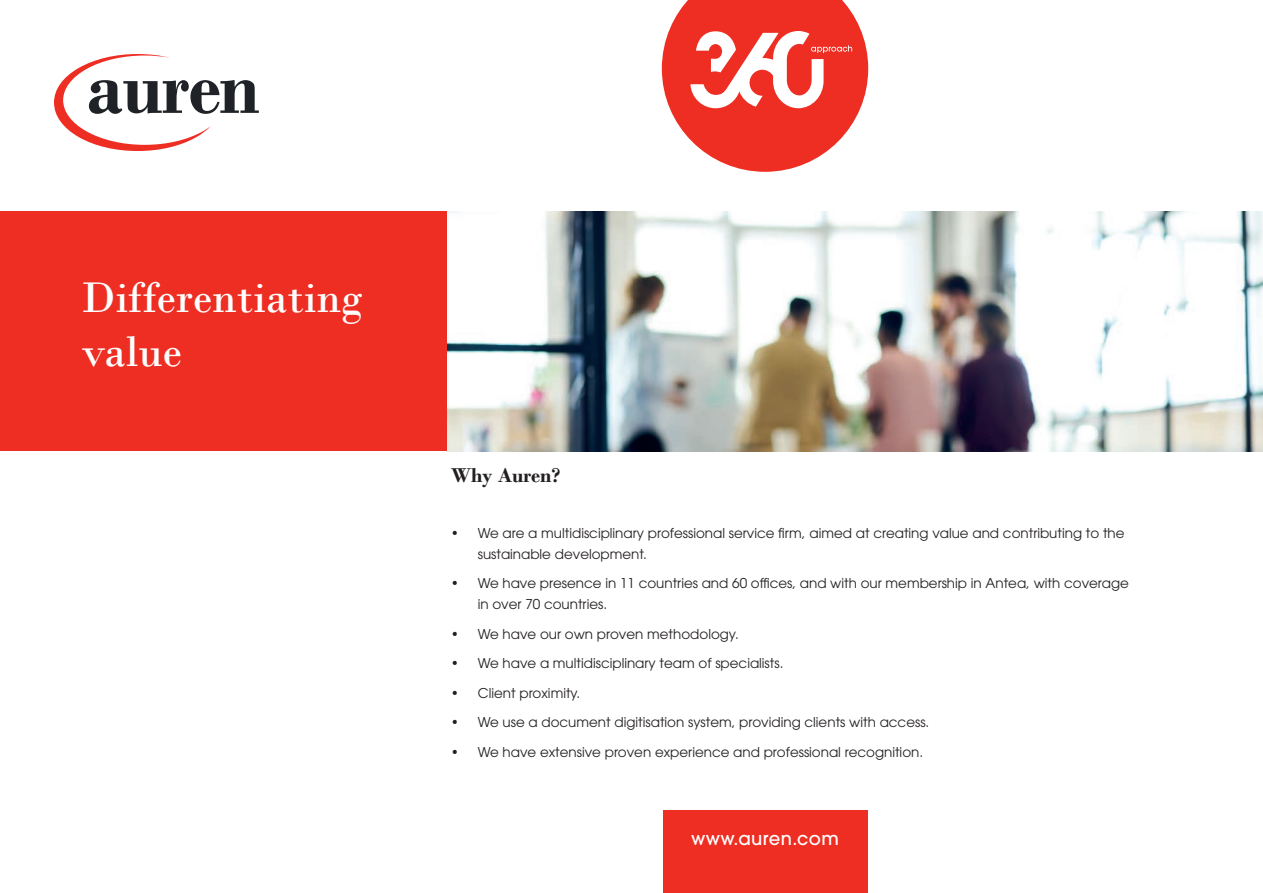
<style>
.page{position:relative;width:1263px;height:893px;background:#fff}
.page>*{position:absolute;margin:0;border:0;box-sizing:border-box;transform-origin:0 0}
.t1{font:45px/54px "Bodoni";color:#fff}
.t2{font:700 21px "Bodoni";color:#231f20}
.t3{font:500 18px "ITC Avant Garde Pro";letter-spacing:.02em;color:#fff}
.t4{font:13.5px/21px "ITC Avant Garde Pro";color:#231f20}
</style>
<div class="page">
<svg style="left:54px;top:54px;width:205px;height:97px"></svg>
<img style="left:446px;top:211px;width:817px;height:240px">
<div style="left:0;top:211px;width:446px;height:240px;background:#ee2e22"></div>
<div style="left:663px;top:810px;width:204px;height:83px;background:#ee2e22"></div>
<svg style="left:662px;top:0;width:206px;height:172px"></svg>
<h1 class="t1" style="left:81px;top:270px;width:283px">Differentiating value</h1>
<h2 class="t2" style="left:451px;top:462px;width:111px">Why Auren?</h2>
<p class="t4" style="left:478px;top:522px;width:648px;text-indent:-27px">• We are a multidisciplinary professional service firm, aimed at creating value and contributing to the sustainable development.</p>
<p class="t4" style="left:478px;top:573px;width:653px;text-indent:-27px">• We have presence in 11 countries and 60 offices, and with our membership in Antea, with coverage in over 70 countries.</p>
<p class="t4" style="left:451px;top:623px;width:289px">• We have our own proven methodology.</p>
<p class="t4" style="left:451px;top:653px;width:334px">• We have a multidisciplinary team of specialists.</p>
<p class="t4" style="left:451px;top:682px;width:131px">• Client proximity.</p>
<p class="t4" style="left:451px;top:712px;width:480px">• We use a document digitisation system, providing clients with access.</p>
<p class="t4" style="left:451px;top:741px;width:474px">• We have extensive proven experience and professional recognition.</p>
<h3 class="t3" style="left:691px;top:827px;width:149px">www.auren.com</h3>
</div>
